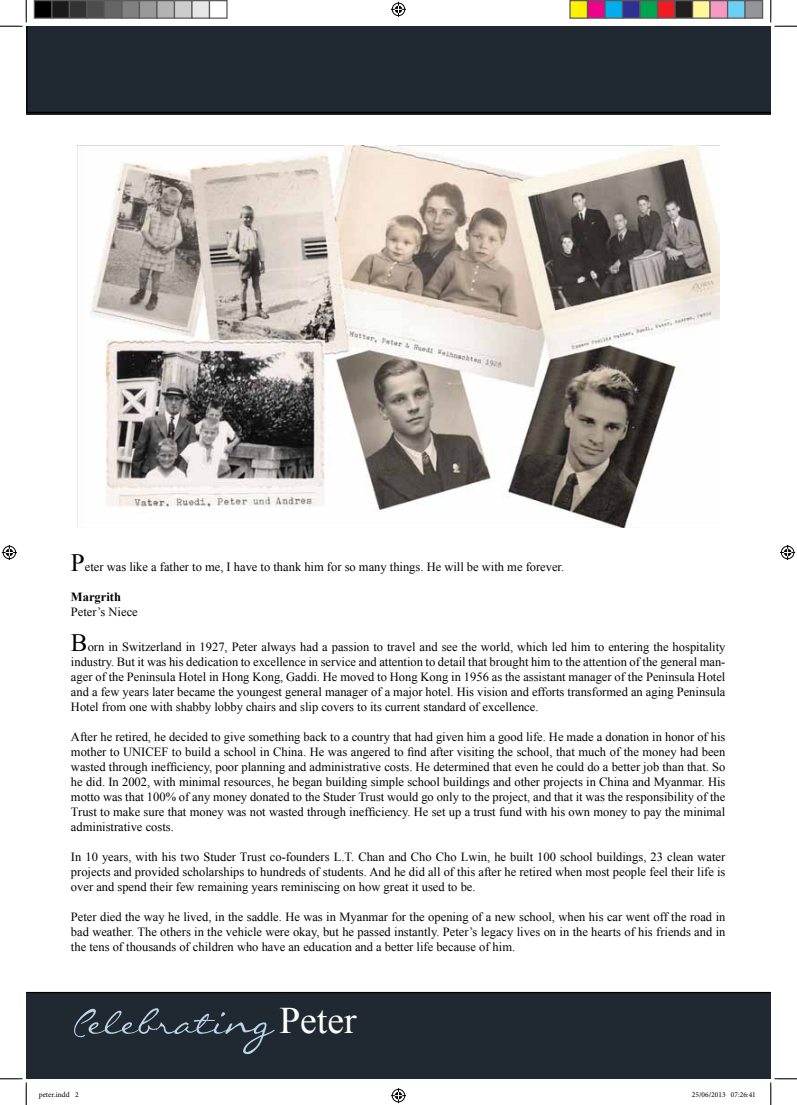
<style>
.page{position:relative;width:797px;height:1105px;background:#fff}
.page>*{position:absolute;margin:0;border:0;box-sizing:border-box;transform-origin:0 0}
.t1{font:50px "Callie Hand";color:#bbd5ea}
.t2{font:12.5px/15px "Times New Roman";color:#000;text-align:justify}
.t3{font:700 12.5px "Times New Roman";color:#000}
.t4{font:7.5px "Minion Pro";color:#000}
.s1{font-size:25px}
.s2{font-family:"Times New Roman";font-size:37.5px;color:#fff}
</style>
<div class="page">
<div style="left:26px;top:992px;width:744px;height:87px;background:#202932"></div>
<svg style="left:26px;top:113px;width:744px;height:2px"></svg>
<div style="left:26px;top:26px;width:744px;height:87px;background:#202932"></div>
<img style="left:78px;top:145px;width:641px;height:382px">
<svg style="left:0;top:0;width:27px;height:27px"></svg>
<svg style="left:0;top:1078px;width:27px;height:27px"></svg>
<svg style="left:770px;top:0;width:27px;height:27px"></svg>
<svg style="left:770px;top:1078px;width:27px;height:27px"></svg>
<svg style="left:391px;top:2px;width:15px;height:15px"></svg>
<svg style="left:391px;top:1088px;width:15px;height:15px"></svg>
<svg style="left:2px;top:545px;width:15px;height:15px"></svg>
<svg style="left:780px;top:545px;width:15px;height:15px"></svg>
<div style="left:34px;top:1px;width:18px;height:17px;background:#000"></div>
<div style="left:34px;top:0;width:18px;height:19px;border:1px solid #595959"></div>
<div style="left:52px;top:1px;width:17px;height:17px;background:#1a1a1a"></div>
<div style="left:51px;top:0;width:19px;height:19px;border:1px solid #595959"></div>
<div style="left:69px;top:1px;width:18px;height:17px;background:#333"></div>
<div style="left:69px;top:0;width:19px;height:19px;border:1px solid #595959"></div>
<div style="left:87px;top:1px;width:17px;height:17px;background:#4d4d4d"></div>
<div style="left:86px;top:0;width:19px;height:19px;border:1px solid #595959"></div>
<div style="left:104px;top:1px;width:18px;height:17px;background:#666"></div>
<div style="left:104px;top:0;width:18px;height:19px;border:1px solid #595959"></div>
<div style="left:122px;top:1px;width:17px;height:17px;background:#808080"></div>
<div style="left:121px;top:0;width:19px;height:19px;border:1px solid #595959"></div>
<div style="left:139px;top:1px;width:18px;height:17px;background:#999"></div>
<div style="left:139px;top:0;width:19px;height:19px;border:1px solid #595959"></div>
<div style="left:157px;top:1px;width:17px;height:17px;background:#b3b3b3"></div>
<div style="left:156px;top:0;width:19px;height:19px;border:1px solid #595959"></div>
<div style="left:174px;top:1px;width:18px;height:17px;background:#ccc"></div>
<div style="left:174px;top:0;width:18px;height:19px;border:1px solid #595959"></div>
<div style="left:192px;top:1px;width:17px;height:17px;background:#e6e6e6"></div>
<div style="left:191px;top:0;width:19px;height:19px;border:1px solid #595959"></div>
<div style="left:209px;top:0;width:19px;height:19px;border:1px solid #595959"></div>
<div style="left:570px;top:1px;width:17px;height:17px;background:#fff101"></div>
<div style="left:569px;top:0;width:19px;height:19px;border:1px solid #595959"></div>
<div style="left:587px;top:1px;width:18px;height:17px;background:#ed028c"></div>
<div style="left:587px;top:0;width:18px;height:19px;border:1px solid #595959"></div>
<div style="left:605px;top:1px;width:17px;height:17px;background:#00aeef"></div>
<div style="left:604px;top:0;width:19px;height:19px;border:1px solid #595959"></div>
<div style="left:622px;top:1px;width:18px;height:17px;background:#2e3092"></div>
<div style="left:622px;top:0;width:18px;height:19px;border:1px solid #595959"></div>
<div style="left:640px;top:1px;width:17px;height:17px;background:#00a54f"></div>
<div style="left:639px;top:0;width:19px;height:19px;border:1px solid #595959"></div>
<div style="left:657px;top:1px;width:18px;height:17px;background:#ee1d23"></div>
<div style="left:657px;top:0;width:18px;height:19px;border:1px solid #595959"></div>
<div style="left:675px;top:1px;width:17px;height:17px;background:#231f20"></div>
<div style="left:674px;top:0;width:19px;height:19px;border:1px solid #595959"></div>
<div style="left:692px;top:1px;width:18px;height:17px;background:#fff79a"></div>
<div style="left:692px;top:0;width:18px;height:19px;border:1px solid #595959"></div>
<div style="left:710px;top:1px;width:17px;height:17px;background:#f499c2"></div>
<div style="left:709px;top:0;width:19px;height:19px;border:1px solid #595959"></div>
<div style="left:727px;top:1px;width:18px;height:17px;background:#6bcff6"></div>
<div style="left:727px;top:0;width:18px;height:19px;border:1px solid #595959"></div>
<div style="left:745px;top:1px;width:17px;height:17px;background:#939598"></div>
<div style="left:744px;top:0;width:19px;height:19px;border:1px solid #595959"></div>
<p class="t2" style="left:71px;top:559px;width:494px"><span class="s1">P</span>eter was like a father to me, I have to thank him for so many things. He will be with me forever.</p>
<p class="t3" style="left:71px;top:588px;width:51px">Margrith</p>
<p class="t2" style="left:71px;top:604px;width:68px">Peter’s Niece</p>
<p class="t2" style="left:71px;top:639px;width:656px"><span class="s1">B</span>orn in Switzerland in 1927, Peter always had a passion to travel and see the world, which led him to entering the hospitality industry. But it was his dedication to excellence in service and attention to detail that brought him to the attention of the general man&shy;ager of the Peninsula Hotel in Hong Kong, Gaddi. He moved to Hong Kong in 1956 as the assistant manager of the Peninsula Hotel and a few years later became the youngest general manager of a major hotel. His vision and efforts transformed an aging Peninsula Hotel from one with shabby lobby chairs and slip covers to its current standard of excellence.</p>
<p class="t2" style="left:71px;top:729px;width:656px">After he retired, he decided to give something back to a country that had given him a good life. He made a donation in honor of his mother to UNICEF to build a school in China. He was angered to find after visiting the school, that much of the money had been wasted through inefficiency, poor planning and administrative costs. He determined that even he could do a better job than that. So he did. In 2002, with minimal resources, he began building simple school buildings and other projects in China and Myanmar. His motto was that 100% of any money donated to the Studer Trust would go only to the project, and that it was the responsibility of the Trust to make sure that money was not wasted through inefficiency. He set up a trust fund with his own money to pay the minimal administrative costs.</p>
<p class="t2" style="left:71px;top:849px;width:656px">In 10 years, with his two Studer Trust co-founders L.T. Chan and Cho Cho Lwin, he built 100 school buildings, 23 clean water projects and provided scholarships to hundreds of students. And he did all of this after he retired when most people feel their life is over and spend their few remaining years reminiscing on how great it used to be.</p>
<p class="t2" style="left:71px;top:909px;width:656px">Peter died the way he lived, in the saddle. He was in Myanmar for the opening of a new school, when his car went off the road in bad weather. The others in the vehicle were okay, but he passed instantly. Peter’s legacy lives on in the hearts of his friends and in the tens of thousands of children who have an education and a better life because of him.</p>
<h1 class="t1" style="left:71px;top:1004px;width:287px">Celebrating <span class="s2">Peter</span></h1>
<p class="t4" style="left:39px;top:1090px;width:41px">peter.indd 2</p>
<p class="t4" style="left:692px;top:1090px;width:65px">25/06/2013 07:26:41</p>
</div>
